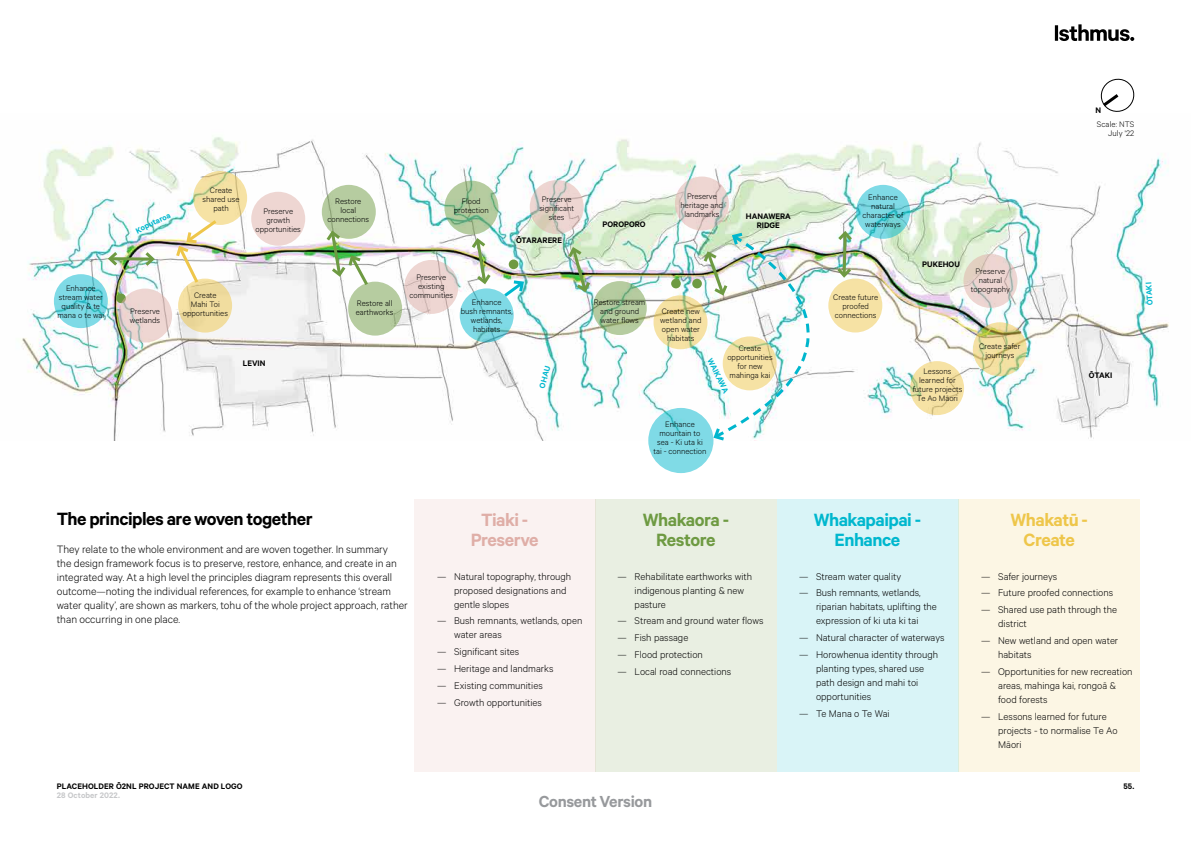
<style>
.page{position:relative;width:1191px;height:842px;background:#fff}
.page>*{position:absolute;margin:0;border:0;box-sizing:border-box;transform-origin:0 0}
.t1{font:600 20px "Calibre";letter-spacing:-.025em;color:#000}
.t2{font:600 20px/20px "Calibre";letter-spacing:-.025em;color:#00b7ce;text-align:center}
.t3{font:600 20px/20px "Calibre";letter-spacing:-.025em;color:#6e9a42;text-align:center}
.t4{font:600 20px/20px "Calibre";letter-spacing:-.025em;color:#dfaea7;text-align:center}
.t5{font:600 20px/20px "Calibre";letter-spacing:-.03em;color:#eec64a;text-align:center}
.t6{font:600 18px "Calibre";letter-spacing:-.02em;color:#97999c}
.t7{font:300 12px/14px "Calibre";color:#000}
.t8{font:300 11px/14px "Calibre";color:#000}
.t9{font:300 9px/9px "Calibre";color:#000;text-align:center}
.t10{font:600 9px "Calibre";color:#000}
.t11{font:600 9px "Calibre";color:#00b7ce}
.t12{font:600 9px "Calibre";letter-spacing:.01em;color:#c7c8ca}
.s1{font-size:11px}
</style>
<div class="page">
<img style="left:21px;top:137px;width:1148px;height:303px">
<svg style="left:1054px;top:24px;width:80px;height:17px"></svg>
<div style="left:414px;top:499px;width:181px;height:272px;background:#faf2f1"></div>
<div style="left:595px;top:499px;width:182px;height:272px;background:#e9efe2"></div>
<div style="left:777px;top:499px;width:182px;height:272px;background:#d9f4f7"></div>
<div style="left:958px;top:499px;width:182px;height:272px;background:#fcf6e4"></div>
<div style="left:648px;top:408px;width:65px;height:65px;background:#80dbe6;border-radius:50%"></div>
<div style="left:322px;top:185px;width:54px;height:54px;background:#b6cca0;border-radius:50%"></div>
<div style="left:348px;top:282px;width:54px;height:54px;background:#b6cca0;border-radius:50%"></div>
<svg style="left:444px;top:181px;width:54px;height:54px;fill:#b4cb9f"></svg>
<svg style="left:593px;top:281px;width:54px;height:54px;fill:#b5cb9f"></svg>
<svg style="left:460px;top:288px;width:54px;height:54px;fill:#7fdae6"></svg>
<svg style="left:856px;top:185px;width:54px;height:54px;fill:#7dd9e4"></svg>
<svg style="left:54px;top:274px;width:54px;height:54px;fill:#7fdae6"></svg>
<svg style="left:193px;top:171px;width:54px;height:54px;fill:#f6e2a4"></svg>
<div style="left:178px;top:279px;width:54px;height:54px;background:#f0dc9e;border-radius:50%"></div>
<svg style="left:653px;top:295px;width:54px;height:54px;fill:#f5e1a3"></svg>
<svg style="left:973px;top:322px;width:53px;height:54px;fill:#efdea0"></svg>
<img style="left:711px;top:233px;width:201px;height:208px">
<svg style="left:711px;top:425px;width:16px;height:18px"></svg>
<svg style="left:469px;top:236px;width:24px;height:50px"></svg>
<svg style="left:565px;top:245px;width:28px;height:49px"></svg>
<img style="left:701px;top:231px;width:44px;height:67px">
<svg style="left:834px;top:229px;width:21px;height:51px"></svg>
<svg style="left:106px;top:249px;width:51px;height:20px"></svg>
<img style="left:324px;top:228px;width:47px;height:60px">
<svg style="left:501px;top:279px;width:25px;height:21px"></svg>
<div style="left:509px;top:259px;width:9px;height:10px;background:#6e9a42;border-radius:50%"></div>
<div style="left:116px;top:293px;width:10px;height:10px;background:#6e9a42;border-radius:50%"></div>
<div style="left:671px;top:279px;width:10px;height:9px;background:#6e9a42;border-radius:50%"></div>
<div style="left:692px;top:279px;width:10px;height:9px;background:#6e9a42;border-radius:50%"></div>
<svg style="left:174px;top:217px;width:46px;height:69px"></svg>
<svg style="left:963px;top:254px;width:54px;height:54px;fill:#ecd5d1"></svg>
<svg style="left:404px;top:260px;width:54px;height:54px;fill:#edd5d2"></svg>
<svg style="left:530px;top:180px;width:54px;height:54px;fill:#e9d3d0"></svg>
<svg style="left:118px;top:289px;width:54px;height:53px;fill:#eed6d2"></svg>
<div style="left:251px;top:192px;width:54px;height:54px;background:#eed6d2;border-radius:50%"></div>
<svg style="left:675px;top:177px;width:54px;height:53px;fill:#edd5d2"></svg>
<svg style="left:910px;top:361px;width:54px;height:54px;fill:#f6e2a4"></svg>
<svg style="left:1100px;top:78px;width:35px;height:34px"></svg>
<p class="t9" style="left:57px;top:283px;width:48px">Enhance stream water quality &amp; te mana o te wai</p>
<p class="t11" style="left:134px;top:226px;width:39px;rotate:-26deg">Koputaroa</p>
<p class="t9" style="left:203px;top:185px;width:38px">Create shared use path</p>
<p class="t9" style="left:256px;top:206px;width:47px">Preserve growth opportunities</p>
<p class="t9" style="left:130px;top:306px;width:32px;text-align:left">Preserve wetlands</p>
<p class="t9" style="left:183px;top:291px;width:47px">Create<br>Mahi Toi opportunities</p>
<p class="t10" style="left:243px;top:358px;width:24px">LEVIN</p>
<p class="t9" style="left:327px;top:197px;width:43px">Restore local connections</p>
<p class="t9" style="left:356px;top:299px;width:39px;text-align:left">Restore all earthworks</p>
<p class="t9" style="left:454px;top:197px;width:36px">Flood protection</p>
<p class="t9" style="left:539px;top:195px;width:36px">Preserve significant sites</p>
<p class="t10" style="left:516px;top:235px;width:47px">ŌTARARERE</p>
<p class="t9" style="left:409px;top:273px;width:45px">Preserve existing communities</p>
<p class="t9" style="left:461px;top:297px;width:53px">Enhance<br>bush remnants, wetlands, habitats</p>
<p class="t11" style="left:536px;top:386px;width:24px;rotate:-75deg">OHAU</p>
<p class="t9" style="left:680px;top:191px;width:44px">Preserve heritage and landmarks</p>
<p class="t10" style="left:746px;top:211px;width:47px">HANAWERA</p>
<p class="t10" style="left:602px;top:219px;width:45px">POROPORO</p>
<p class="t10" style="left:757px;top:220px;width:25px">RIDGE</p>
<p class="t9" style="left:594px;top:297px;width:53px">Restore stream and ground water flows</p>
<p class="t9" style="left:660px;top:306px;width:43px">Create new wetland and open water habitats</p>
<p class="t9" style="left:727px;top:344px;width:47px">Create opportunities for new mahinga kai</p>
<p class="t11" style="left:714px;top:356px;width:39px;rotate:63deg">WAIKAWA</p>
<p class="t9" style="left:653px;top:419px;width:55px">Enhance mountain to sea - Ki uta ki tai - connection</p>
<p class="t9" style="left:862px;top:193px;width:42px">Enhance natural character of waterways</p>
<p class="t9" style="left:833px;top:293px;width:46px">Create future proofed connections</p>
<p class="t10" style="left:922px;top:259px;width:39px">PUKEHOU</p>
<p class="t9" style="left:971px;top:267px;width:41px">Preserve natural topography</p>
<p class="t9" style="left:912px;top:366px;width:51px">Lessons learned for future projects<br>Te Ao Māori</p>
<p class="t9" style="left:979px;top:341px;width:43px">Create safer journeys</p>
<p class="t10" style="left:1095px;top:104px;width:7px">N</p>
<p class="t9" style="left:1097px;top:119px;width:39px;text-align:right">Scale: NTS<br>July '22</p>
<p class="t10" style="left:1089px;top:370px;width:25px">ŌTAKI</p>
<p class="t11" style="left:1144px;top:306px;width:25px;rotate:-94deg">ŌTAKI</p>
<h1 class="t1" style="left:57px;top:507px;width:258px">The principles are woven together</h1>
<p class="t7" style="left:57px;top:542px;width:353px">They relate to the whole environment and are woven together. In summary<br>the design framework focus is to preserve, restore, enhance, and create in an integrated way. At a high level the principles diagram represents this overall outcome<span class="s1">—</span>noting the individual references, for example to enhance ‘stream water quality’, are shown as markers, tohu of the whole project approach, rather than occurring in one place.</p>
<h1 class="t4" style="left:471px;top:509px;width:69px">Tiaki -<br>Preserve</h1>
<p class="t8" style="left:454px;top:569px;width:119px;text-indent:-17px">— Natural topography, through proposed designations and gentle slopes</p>
<p class="t8" style="left:454px;top:614px;width:130px;text-indent:-17px">— Bush remnants, wetlands, open water areas</p>
<p class="t8" style="left:437px;top:644px;width:84px">— Significant sites</p>
<p class="t8" style="left:437px;top:661px;width:118px">— Heritage and landmarks</p>
<p class="t8" style="left:437px;top:678px;width:107px">— Existing communities</p>
<p class="t8" style="left:437px;top:695px;width:106px">— Growth opportunities</p>
<h1 class="t3" style="left:643px;top:509px;width:88px">Whakaora -<br>Restore</h1>
<p class="t8" style="left:634px;top:569px;width:119px;text-indent:-17px">— Rehabilitate earthworks with indigenous planting &amp; new pasture</p>
<p class="t8" style="left:617px;top:614px;width:147px">— Stream and ground water flows</p>
<p class="t8" style="left:617px;top:630px;width:72px">— Fish passage</p>
<p class="t8" style="left:617px;top:647px;width:87px">— Flood protection</p>
<p class="t8" style="left:617px;top:664px;width:115px">— Local road connections</p>
<h1 class="t2" style="left:813px;top:509px;width:109px">Whakapaipai -<br>Enhance</h1>
<p class="t8" style="left:799px;top:569px;width:104px">— Stream water quality</p>
<p class="t8" style="left:816px;top:586px;width:122px;text-indent:-17px">— Bush remnants, wetlands, riparian habitats, uplifting the expression of ki uta ki tai</p>
<p class="t8" style="left:799px;top:630px;width:147px">— Natural character of waterways</p>
<p class="t8" style="left:816px;top:647px;width:124px;text-indent:-17px">— Horowhenua identity through planting types, shared use path design and mahi toi opportunities</p>
<p class="t8" style="left:799px;top:706px;width:92px">— Te Mana o Te Wai</p>
<h1 class="t5" style="left:1010px;top:509px;width:79px">Whakatū -<br>Create</h1>
<p class="t8" style="left:981px;top:569px;width:78px">— Safer journeys</p>
<p class="t8" style="left:981px;top:586px;width:133px">— Future proofed connections</p>
<p class="t8" style="left:998px;top:602px;width:120px;text-indent:-17px">— Shared use path through the district</p>
<p class="t8" style="left:998px;top:633px;width:122px;text-indent:-17px">— New wetland and open water habitats</p>
<p class="t8" style="left:998px;top:664px;width:136px;text-indent:-17px">— Opportunities for new recreation areas, mahinga kai, rongoā &amp; food forests</p>
<p class="t8" style="left:998px;top:709px;width:121px;text-indent:-17px">— Lessons learned for future projects - to normalise Te Ao<br>Māori</p>
<p class="t10" style="left:57px;top:781px;width:187px">PLACEHOLDER Ō2NL PROJECT NAME AND LOGO</p>
<p class="t10" style="left:1123px;top:781px;width:12px">55.</p>
<p class="t12" style="left:57px;top:790px;width:65px">28 October 2022.</p>
<h2 class="t6" style="left:539px;top:791px;width:115px">Consent Version</h2>
</div>
